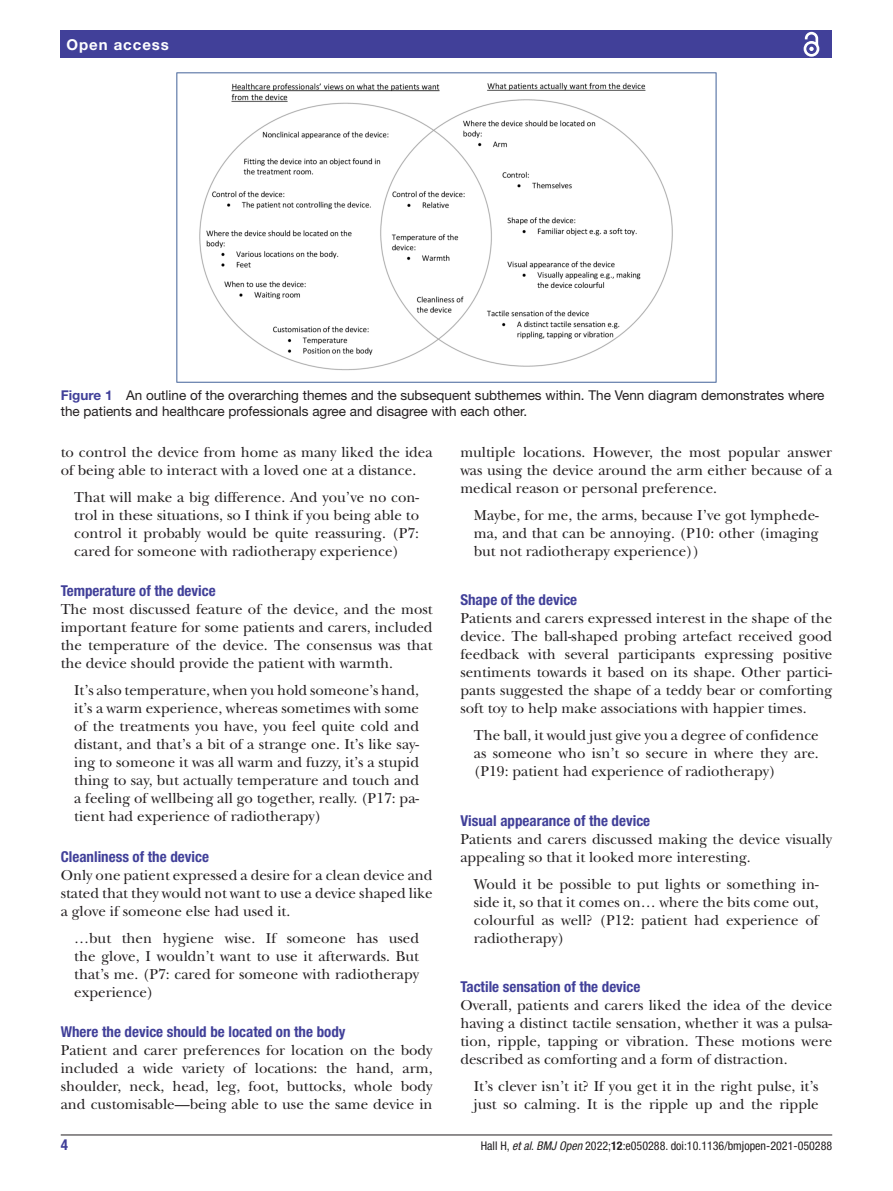
<style>
.page{position:relative;width:893px;height:1191px;background:#fff}
.page>*{position:absolute;margin:0;border:0;box-sizing:border-box;transform-origin:0 0}
.t1{font:15px/18px "New Baskerville";color:#231f20;text-align:justify}
.t2{font:700 condensed 15px "Helvetica Neue LT Std";color:#414099}
.t3{font:700 15px "Helvetica Neue LT Std";letter-spacing:.065em;color:#fff}
.t4{font:13.5px/16.2px "Helvetica Neue LT Std";color:#231f20}
.t5{font:condensed 12px "Helvetica Neue LT Std";color:#231f20}
.s1{font-weight:700;color:#414099}
.s2{font-style:italic}
.s3{font-weight:700}
</style>
<div class="page">
<hr style="left:61px;top:1134px;width:771px;height:1px;background:#231f20">
<div style="left:61px;top:31px;width:771px;height:27px;background:#414099"></div>
<svg style="left:803px;top:31px;width:17px;height:26px"></svg>
<img style="left:176px;top:73px;width:540px;height:309px">
<p class="t3" style="left:66px;top:35px;width:104px">Open access</p>
<p class="t4" style="left:61px;top:387px;width:765px"><span class="s1">Figure 1</span> An outline of the overarching themes and the subsequent subthemes within. The Venn diagram demonstrates where the patients and healthcare professionals agree and disagree with each other.</p>
<p class="t1" style="left:61px;top:443px;width:373px">to control the device from home as many liked the idea of being able to interact with a loved one at a distance.</p>
<p class="t1" style="left:74px;top:488px;width:346px">That will make a big difference. And you’ve no con&shy;trol in these situations, so I think if you being able to control it probably would be quite reassuring. (P7: cared for someone with radiotherapy experience)</p>
<p class="t2" style="left:61px;top:582px;width:156px">Temperature of the device</p>
<p class="t1" style="left:61px;top:600px;width:373px">The most discussed feature of the device, and the most important feature for some patients and carers, included the temperature of the device. The consensus was that the device should provide the patient with warmth.</p>
<p class="t1" style="left:74px;top:681px;width:346px">It’s also temperature, when you hold someone’s hand, it’s a warm experience, whereas sometimes with some of the treatments you have, you feel quite cold and distant, and that’s a bit of a strange one. It’s like say&shy;ing to someone it was all warm and fuzzy, it’s a stupid thing to say, but actually temperature and touch and a feeling of wellbeing all go together, really. (P17: pa&shy;tient had experience of radiotherapy)</p>
<p class="t2" style="left:61px;top:847px;width:150px">Cleanliness of the device</p>
<p class="t1" style="left:61px;top:866px;width:373px">Only one patient expressed a desire for a clean device and stated that they would not want to use a device shaped like a glove if someone else had used it.</p>
<p class="t1" style="left:74px;top:929px;width:346px">…but then hygiene wise. If someone has used the glove, I wouldn’t want to use it afterwards. But that’s me. (P7: cared for someone with radiotherapy experience)</p>
<p class="t2" style="left:61px;top:1023px;width:286px">Where the device should be located on the body</p>
<p class="t1" style="left:61px;top:1041px;width:373px">Patient and carer preferences for location on the body included a wide variety of locations: the hand, arm, shoulder, neck, head, leg, foot, buttocks, whole body and customisable—being able to use the same device in</p>
<p class="t1" style="left:460px;top:443px;width:373px">multiple locations. However, the most popular answer was using the device around the arm either because of a medical reason or personal preference.</p>
<p class="t1" style="left:474px;top:506px;width:346px">Maybe, for me, the arms, because I’ve got lymphede&shy;ma, and that can be annoying. (P10: other (imaging but not radiotherapy experience))</p>
<p class="t2" style="left:460px;top:591px;width:118px">Shape of the device</p>
<p class="t1" style="left:460px;top:609px;width:373px">Patients and carers expressed interest in the shape of the device. The ball-shaped probing artefact received good feedback with several participants expressing positive sentiments towards it based on its shape. Other partici&shy;pants suggested the shape of a teddy bear or comforting soft toy to help make associations with happier times.</p>
<p class="t1" style="left:474px;top:726px;width:346px">The ball, it would just give you a degree of confidence as someone who isn’t so secure in where they are. (P19: patient had experience of radiotherapy)</p>
<p class="t2" style="left:460px;top:811px;width:191px">Visual appearance of the device</p>
<p class="t1" style="left:460px;top:830px;width:373px">Patients and carers discussed making the device visually appealing so that it looked more interesting.</p>
<p class="t1" style="left:474px;top:875px;width:346px">Would it be possible to put lights or something in&shy;side it, so that it comes on… where the bits come out, colourful as well? (P12: patient had experience of radiotherapy)</p>
<p class="t2" style="left:460px;top:977px;width:182px">Tactile sensation of the device</p>
<p class="t1" style="left:460px;top:996px;width:373px">Overall, patients and carers liked the idea of the device having a distinct tactile sensation, whether it was a pulsa&shy;tion, ripple, tapping or vibration. These motions were described as comforting and a form of distraction.</p>
<p class="t1" style="left:474px;top:1077px;width:346px">It’s clever isn’t it? If you get it in the right pulse, it’s just so calming. It is the ripple up and the ripple</p>
<p class="t2" style="left:61px;top:1135px;width:9px">4</p>
<p class="t5" style="left:481px;top:1138px;width:353px">Hall H, <span class="s2">et al</span>. <span class="s2">BMJ Open</span> 2022;<span class="s3">12</span>:e050288. doi:10.1136/bmjopen-2021-050288</p>
</div>
